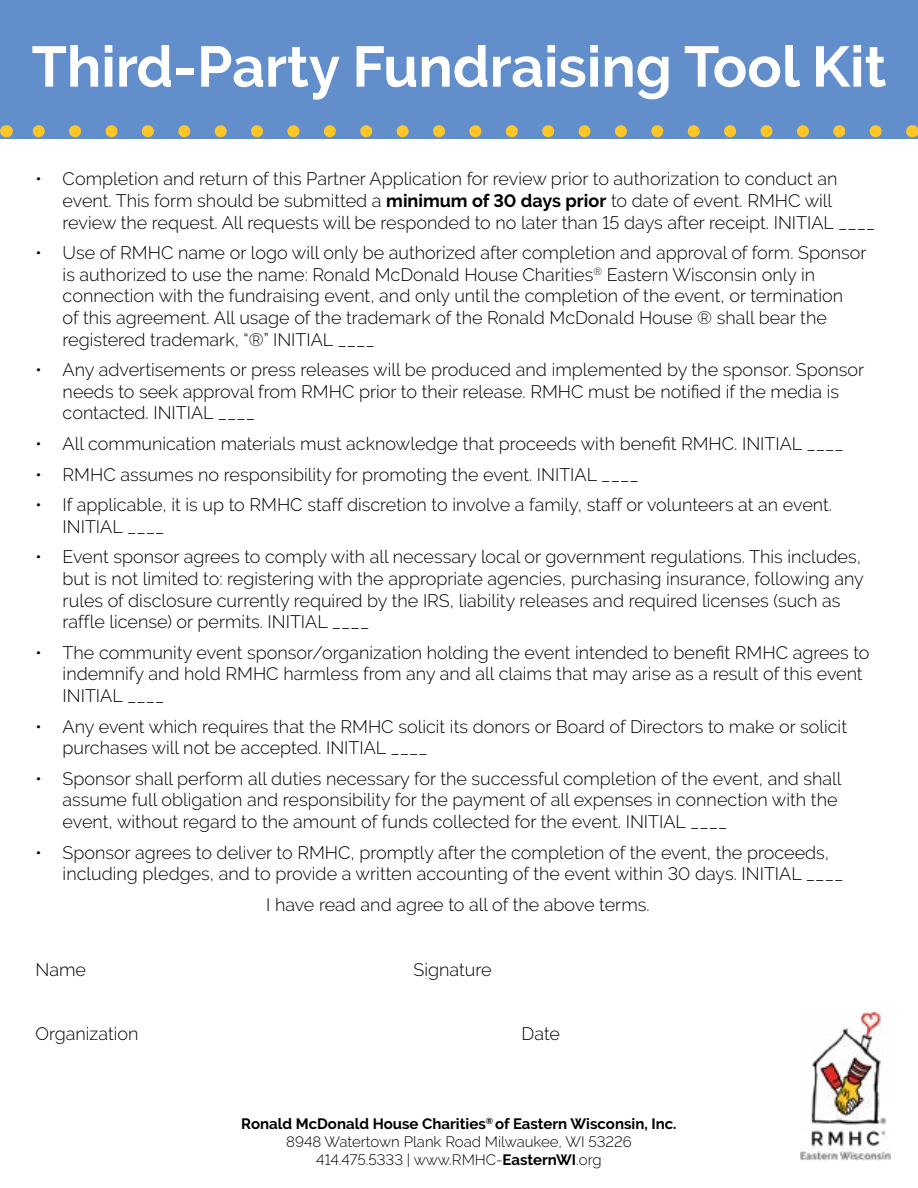
<style>
.page{position:relative;width:918px;height:1188px;background:#fff}
.page>*{position:absolute;margin:0;border:0;box-sizing:border-box;transform-origin:0 0}
.t1{font:700 57px "Raleway";color:#fff}
.t2{font:300 18px/21.6px "Raleway";color:#000}
.t3{font:300 15px/18px "Raleway";color:#000;text-align:center}
.s1{font-weight:700}
</style>
<div class="page">
<img style="left:800px;top:1013px;width:91px;height:148px">
<div style="left:0;top:0;width:918px;height:138px;background:#628ecc"></div>
<svg style="left:32px;top:125px;width:844px;height:12px"></svg>
<svg style="left:912px;top:125px;width:1px;height:12px"></svg>
<svg style="left:6px;top:125px;width:1px;height:12px"></svg>
<h1 class="t1" style="left:32px;top:34px;width:856px">Third-Party Fundraising Tool Kit</h1>
<p class="t2" style="left:63px;top:168px;width:814px;text-indent:-27px">• Completion and return of this Partner Application for review prior to authorization to conduct an event. This form should be submitted a <span class="s1">minimum of 30 days prior</span> to date of event. RMHC will review the request. All requests will be responded to no later than 15 days after receipt. INITIAL ____</p>
<p class="t2" style="left:63px;top:242px;width:805px;text-indent:-27px">• Use of RMHC name or logo will only be authorized after completion and approval of form. Sponsor is authorized to use the name: Ronald McDonald House Charities<sup>®</sup> Eastern Wisconsin only in connection with the fundraising event, and only until the completion of the event, or termination<br>of this agreement. All usage of the trademark of the Ronald McDonald House ® shall bear the registered trademark, “®” INITIAL ____</p>
<p class="t2" style="left:63px;top:359px;width:803px;text-indent:-27px">• Any advertisements or press releases will be produced and implemented by the sponsor. Sponsor needs to seek approval from RMHC prior to their release. RMHC must be notified if the media is contacted. INITIAL ____</p>
<p class="t2" style="left:36px;top:433px;width:810px">• All communication materials must acknowledge that proceeds with benefit RMHC. INITIAL ____</p>
<p class="t2" style="left:36px;top:463px;width:605px">• RMHC assumes no responsibility for promoting the event. INITIAL ____</p>
<p class="t2" style="left:63px;top:494px;width:771px;text-indent:-27px">• If applicable, it is up to RMHC staff discretion to involve a family, staff or volunteers at an event.<br>INITIAL ____</p>
<p class="t2" style="left:63px;top:546px;width:803px;text-indent:-27px">• Event sponsor agrees to comply with all necessary local or government regulations. This includes, but is not limited to: registering with the appropriate agencies, purchasing insurance, following any rules of disclosure currently required by the IRS, liability releases and required licenses (such as raffle license) or permits. INITIAL ____</p>
<p class="t2" style="left:63px;top:642px;width:808px;text-indent:-27px">• The community event sponsor/organization holding the event intended to benefit RMHC agrees to indemnify and hold RMHC harmless from any and all claims that may arise as a result of this event<br>INITIAL ____</p>
<p class="t2" style="left:63px;top:715px;width:786px;text-indent:-27px">• Any event which requires that the RMHC solicit its donors or Board of Directors to make or solicit purchases will not be accepted. INITIAL ____</p>
<p class="t2" style="left:63px;top:768px;width:780px;text-indent:-27px">• Sponsor shall perform all duties necessary for the successful completion of the event, and shall assume full obligation and responsibility for the payment of all expenses in connection with the event, without regard to the amount of funds collected for the event. INITIAL ____</p>
<p class="t2" style="left:63px;top:841px;width:782px;text-indent:-27px">• Sponsor agrees to deliver to RMHC, promptly after the completion of the event, the proceeds, including pledges, and to provide a written accounting of the event within 30 days. INITIAL ____</p>
<p class="t2" style="left:266px;top:894px;width:385px">I have read and agree to all of the above terms.</p>
<p class="t2" style="left:36px;top:958px;width:52px">Name</p>
<p class="t2" style="left:414px;top:958px;width:80px">Signature</p>
<p class="t2" style="left:36px;top:1023px;width:104px">Organization</p>
<p class="t2" style="left:522px;top:1023px;width:40px">Date</p>
<p class="t3" style="left:241px;top:1114px;width:437px"><span class="s1">Ronald McDonald House Charities</span><sup>®</sup> <span class="s1">of Eastern Wisconsin, Inc.<br></span>8948 Watertown Plank Road Milwaukee, WI 53226<br>414.475.5333 | www.RMHC-<span class="s1">EasternWI</span>.org</p>
</div>
